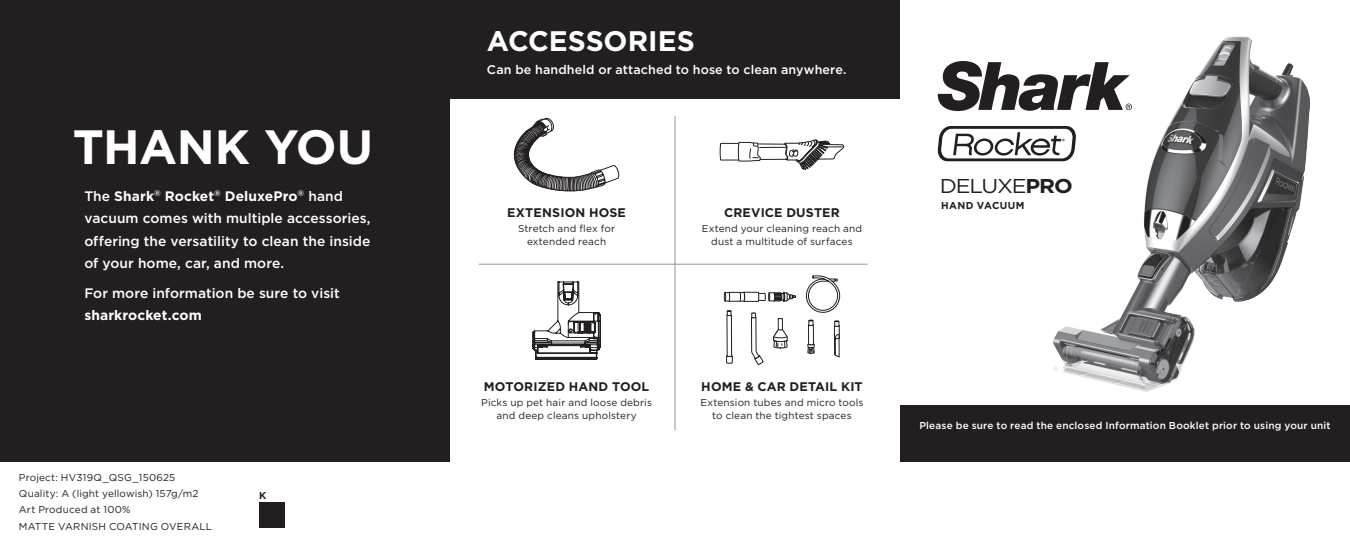
<style>
.page{position:relative;width:1350px;height:540px;background:#fff}
.page>*{position:absolute;margin:0;border:0;box-sizing:border-box;transform-origin:0 0}
.t1{font:700 48.12px "Gotham";letter-spacing:-.01em;color:#fff}
.t2{font:700 28.25px "Gotham";color:#fff}
.t3{font:20px "Gotham";letter-spacing:-.05em;color:#231f20;scale:1.1 1}
.t4{font:500 13.75px/22.5px "Gotham";letter-spacing:.005em;color:#fff;text-align:justify}
.t5{font:700 13.75px "Gotham";letter-spacing:.005em;color:#fff}
.t6{font:700 12.5px "Gotham";letter-spacing:.01em;color:#231f20}
.t7{font:500 12.5px "Gotham";letter-spacing:.01em;color:#fff}
.t8{font:10px/12.5px "Gotham";letter-spacing:.015em;color:#231f20;text-align:center}
.t9{font:500 10px "Gotham";letter-spacing:.015em;color:#fff}
.t10{font:700 10px "Gotham";letter-spacing:.035em;color:#231f20}
.s1{font-weight:500}
.s2{font-weight:700}
</style>
<div class="page">
<div style="left:0;top:0;width:450px;height:461px;background:#231f20"></div>
<div style="left:444px;top:0;width:456px;height:98px;background:#231f20"></div>
<div style="left:900px;top:405px;width:450px;height:56px;background:#231f20"></div>
<svg style="left:720px;top:139px;width:124px;height:31px"></svg>
<svg style="left:513px;top:118px;width:107px;height:74px"></svg>
<svg style="left:724px;top:263px;width:72px;height:102px"></svg>
<svg style="left:806px;top:263px;width:34px;height:95px"></svg>
<hr style="left:675px;top:116px;width:1px;height:314px;background:#939598">
<hr style="left:479px;top:264px;width:389px;height:1px;background:#939598">
<svg style="left:937px;top:126px;width:116px;height:35px"></svg>
<img style="left:1053px;top:36px;width:257px;height:356px">
<svg style="left:937px;top:61px;width:195px;height:50px"></svg>
<svg style="left:532px;top:281px;width:69px;height:79px"></svg>
<div style="left:259px;top:502px;width:25px;height:25px;background:#231f20"></div>
<p class="t1" style="left:73px;top:119px;width:302px">THANK YOU</p>
<p class="t5" style="left:84px;top:188px;width:260px"><span class="s1">The</span> Shark<sup>®</sup> Rocket<sup>®</sup> DeluxePro<sup>®</sup> <span class="s1">hand</span></p>
<p class="t4" style="left:84px;top:207px;width:288px">vacuum comes with multiple accessories, offering the versatility to clean the inside of your home, car, and more.</p>
<p class="t4" style="left:84px;top:281px;width:257px">For more information be sure to visit <span class="s2">sharkrocket.com</span></p>
<p class="t8" style="left:19px;top:471px;width:158px">Project: HV319Q_QSG_150625</p>
<p class="t8" style="left:19px;top:487px;width:181px">Quality: A (light yellowish) 157g/m2</p>
<p class="t8" style="left:19px;top:503px;width:113px">Art Produced at 100%</p>
<p class="t8" style="left:19px;top:520px;width:195px">MATTE VARNISH COATING OVERALL</p>
<p class="t10" style="left:259px;top:489px;width:9px">K</p>
<p class="t2" style="left:487px;top:25px;width:209px">ACCESSORIES</p>
<p class="t7" style="left:487px;top:62px;width:361px">Can be handheld or attached to hose to clean anywhere.</p>
<p class="t6" style="left:507px;top:205px;width:120px">EXTENSION HOSE</p>
<p class="t8" style="left:518px;top:222px;width:99px">Stretch and flex for extended reach</p>
<p class="t6" style="left:724px;top:205px;width:117px">CREVICE DUSTER</p>
<p class="t8" style="left:702px;top:222px;width:162px">Extend your cleaning reach and dust a multitude of surfaces</p>
<p class="t6" style="left:484px;top:379px;width:167px">MOTORIZED HAND TOOL</p>
<p class="t8" style="left:481px;top:396px;width:172px">Picks up pet hair and loose debris and deep cleans upholstery</p>
<p class="t6" style="left:701px;top:379px;width:163px">HOME &amp; CAR DETAIL KIT</p>
<p class="t8" style="left:700px;top:396px;width:165px">Extension tubes and micro tools to clean the tightest spaces</p>
<p class="t3" style="left:940px;top:174px;width:123px">DELUXE<span class="s2">PRO</span></p>
<p class="t10" style="left:941px;top:199px;width:85px">HAND VACUUM</p>
<p class="t9" style="left:919px;top:420px;width:413px">Please be sure to read the enclosed Information Booklet prior to using your unit</p>
</div>
